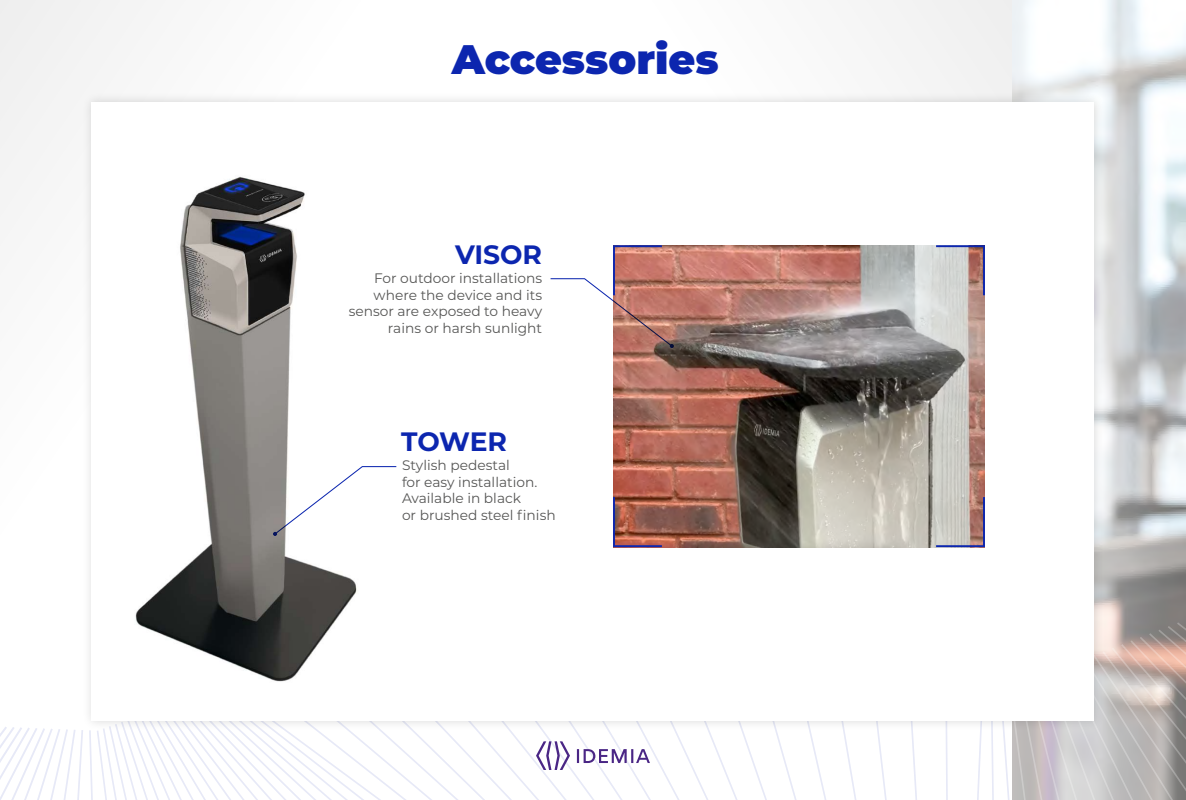
<style>
.page{position:relative;width:1186px;height:800px;background:#fff}
.page>*{position:absolute;margin:0;border:0;box-sizing:border-box;transform-origin:0 0}
.t1{font:900 41.2px "IDEMIA";color:#0c26af}
.t2{font:700 26.6px "IDEMIA";letter-spacing:-.005em;color:#0c26af}
.t3{font:13.8px/16.5px "IDEMIA";color:#575756}
</style>
<div class="page">
<div style="left:0;top:0;width:1012px;height:637px;background:#fbfbfb"></div>
<svg style="left:0;top:622px;width:1186px;height:178px"></svg>
<div style="left:82px;top:92px;width:1022px;height:639px;background:#000;opacity:.15"></div>
<div style="left:92px;top:102px;width:1002px;height:619px;background:#fff"></div>
<img style="left:135px;top:177px;width:222px;height:505px">
<svg style="left:273px;top:466px;width:124px;height:70px"></svg>
<img style="left:613px;top:245px;width:372px;height:302px">
<svg style="left:934px;top:245px;width:51px;height:52px;background:#bbaeb3"></svg>
<svg style="left:613px;top:495px;width:51px;height:53px;background:#985951"></svg>
<svg style="left:934px;top:495px;width:51px;height:53px;background:#b6a9aa"></svg>
<svg style="left:550px;top:245px;width:124px;height:103px"></svg>
<h1 class="t1" style="left:452px;top:28px;width:269px">Accessories</h1>
<h2 class="t2" style="left:455px;top:235px;width:89px">VISOR</h2>
<p class="t3" style="left:349px;top:269px;width:195px;text-align:right">For outdoor installations where the device and its sensor are exposed to heavy rains or harsh sunlight</p>
<h2 class="t2" style="left:401px;top:423px;width:107px">TOWER</h2>
<p class="t3" style="left:402px;top:457px;width:155px">Stylish pedestal<br>for easy installation.<br>Available in black<br>or brushed steel finish</p>
</div>
